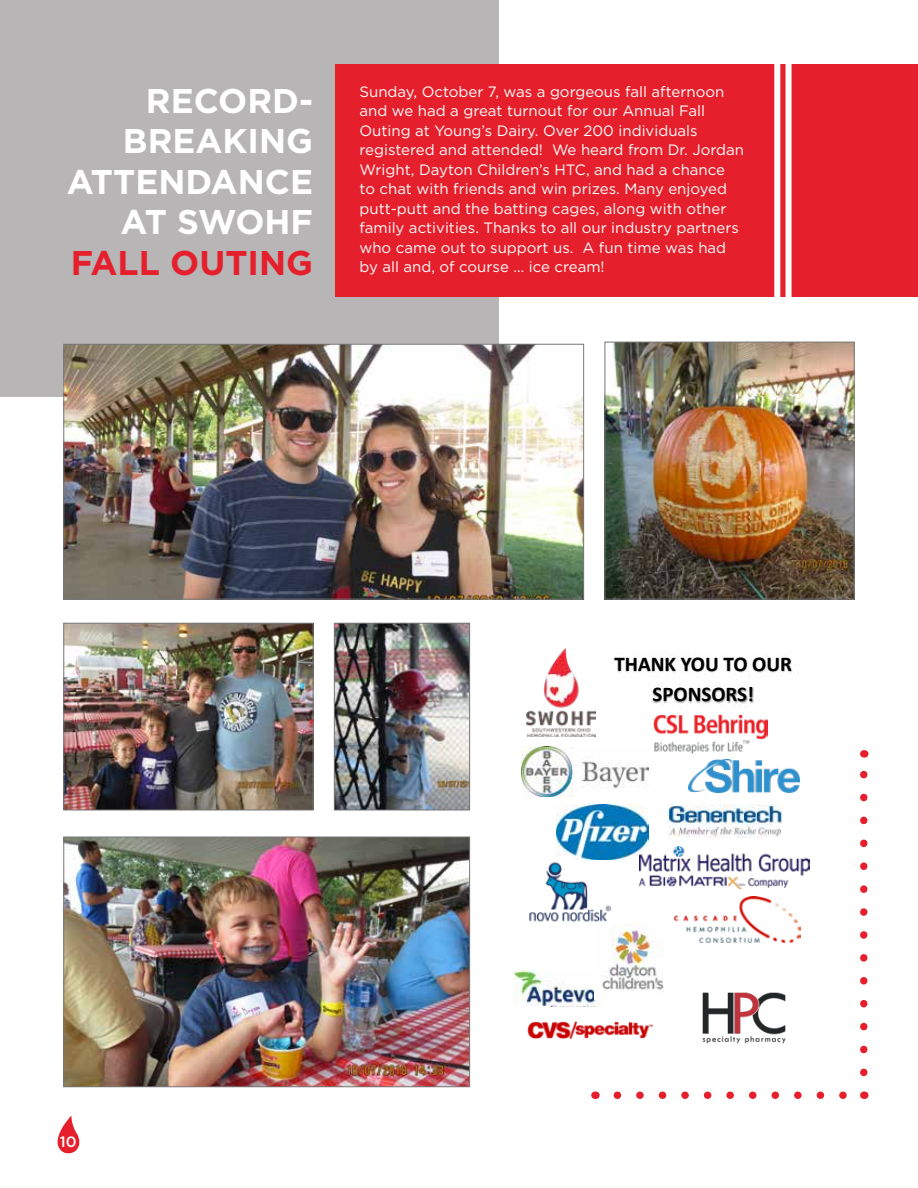
<style>
.page{position:relative;width:918px;height:1188px;background:#fff}
.page>*{position:absolute;margin:0;border:0;box-sizing:border-box;transform-origin:0 0}
.t1{font:700 34.35px/40.5px "Gotham";color:#fff;text-align:right}
.t2{font:700 34.35px "Gotham";color:#e51f2b}
.t3{font:700 21px/30.5px "Calibri";color:#000;text-align:center}
.t4{font:15px/19.5px "Gotham";color:#fff}
.t5{font:500 15px "Gotham";color:#fff}
</style>
<div class="page">
<div style="left:0;top:0;width:499px;height:396px;background:#b7b5b5"></div>
<div style="left:335px;top:65px;width:583px;height:232px;background:#e51f2b"></div>
<img style="left:529px;top:862px;width:83px;height:60px">
<img style="left:638px;top:896px;width:163px;height:47px">
<img style="left:653px;top:721px;width:114px;height:33px">
<img style="left:527px;top:649px;width:69px;height:87px">
<img style="left:613px;top:655px;width:179px;height:18px">
<img style="left:652px;top:683px;width:88px;height:38px">
<img style="left:740px;top:687px;width:28px;height:34px">
<img style="left:513px;top:971px;width:87px;height:36px">
<img style="left:556px;top:805px;width:92px;height:55px">
<img style="left:639px;top:846px;width:171px;height:43px">
<img style="left:527px;top:1021px;width:127px;height:19px">
<img style="left:521px;top:746px;width:127px;height:51px">
<img style="left:689px;top:760px;width:110px;height:32px">
<img style="left:668px;top:805px;width:115px;height:32px">
<img style="left:703px;top:993px;width:82px;height:51px">
<img style="left:595px;top:924px;width:80px;height:75px">
<img style="left:65px;top:346px;width:517px;height:251px">
<div style="left:63px;top:344px;width:521px;height:255px;border:1px solid #777"></div>
<img style="left:607px;top:344px;width:246px;height:253px">
<div style="left:605px;top:342px;width:250px;height:257px;border:1px solid #777"></div>
<img style="left:336px;top:625px;width:132px;height:183px">
<div style="left:334px;top:623px;width:136px;height:187px;border:1px solid #777"></div>
<img style="left:65px;top:625px;width:246px;height:183px">
<div style="left:63px;top:623px;width:250px;height:187px;border:1px solid #777"></div>
<img style="left:65px;top:839px;width:403px;height:246px">
<div style="left:63px;top:837px;width:407px;height:250px;border:1px solid #777"></div>
<svg style="left:617px;top:1092px;width:230px;height:7px"></svg>
<svg style="left:860px;top:770px;width:8px;height:302px"></svg>
<div style="left:786px;top:61px;width:6px;height:244px;background:#fff"></div>
<div style="left:774px;top:62px;width:6px;height:248px;background:#fff"></div>
<svg style="left:57px;top:1116px;width:23px;height:38px"></svg>
<h1 class="t1" style="left:67px;top:79px;width:248px">RECORD-<br>BREAKING<br>ATTENDANCE<br>AT SWOHF</h1>
<h1 class="t2" style="left:71px;top:243px;width:244px">FALL OUTING</h1>
<p class="t4" style="left:360px;top:81px;width:386px">Sunday, October 7, was a gorgeous fall afternoon and we had a great turnout for our Annual Fall Outing at Young’s Dairy. Over 200 individuals registered and attended! We heard from Dr. Jordan Wright, Dayton Children’s HTC, and had a chance to chat with friends and win prizes. Many enjoyed putt-putt and the batting cages, along with other family activities. Thanks to all our industry partners who came out to support us. A fun time was had by all and, of course … ice cream!</p>
<h2 class="t3" style="left:615px;top:648px;width:179px">THANK YOU TO OUR<br>SPONSORS!</h2>
<p class="t5" style="left:60px;top:1132px;width:18px">10</p>
</div>
